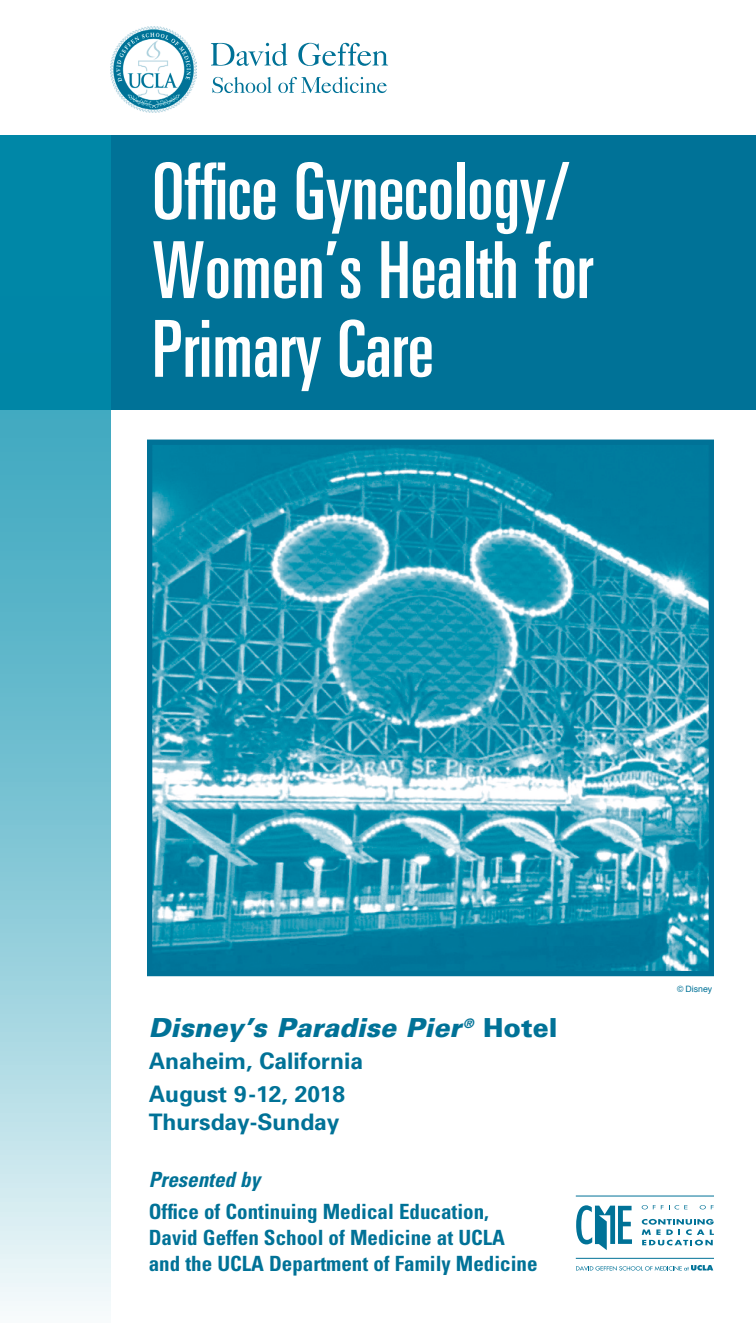
<style>
.page{position:relative;width:756px;height:1323px;background:#fff}
.page>*{position:absolute;margin:0;border:0;box-sizing:border-box;transform-origin:0 0}
.t1{font:ultra-condensed 78.75px/78.8px "Univers";color:#fff}
.t2{font:italic 900 26.25px "Univers";color:#007297}
.t3{font:700 22.75px "Univers";color:#007297}
.t4{font:700 condensed 21px/26.2px "Univers";color:#007297}
.t5{font:italic 700 condensed 21px "Univers";color:#007297}
.t6{font:8.75px "Helvetica";color:#007297}
.s1{font-style:normal}
</style>
<div class="page">
<div style="left:0;top:135px;width:756px;height:275px;background:#007297"></div>
<svg style="left:0;top:135px;width:110px;height:1176px;background:#6abacd"></svg>
<img style="left:153px;top:446px;width:555px;height:524px">
<div style="left:147px;top:440px;width:567px;height:536px;border:5px solid #007297"></div>
<svg style="left:576px;top:1265px;width:137px;height:6px"></svg>
<hr style="left:576px;top:1196px;width:138px;height:1px;background:#007297">
<hr style="left:576px;top:1258px;width:138px;height:1px;background:#007297">
<svg style="left:642px;top:1205px;width:45px;height:4px"></svg>
<svg style="left:700px;top:1205px;width:14px;height:4px"></svg>
<svg style="left:642px;top:1219px;width:72px;height:26px"></svg>
<svg style="left:576px;top:1205px;width:56px;height:45px"></svg>
<svg style="left:212px;top:77px;width:60px;height:16px"></svg>
<svg style="left:278px;top:77px;width:109px;height:16px"></svg>
<svg style="left:211px;top:43px;width:76px;height:23px"></svg>
<svg style="left:298px;top:43px;width:90px;height:23px"></svg>
<img style="left:110px;top:27px;width:86px;height:86px">
<p class="t1" style="left:152px;top:152px;width:418px">Office Gynecology/</p>
<p class="t1" style="left:152px;top:230px;width:442px">Women’s Health for<br>Primary Care</p>
<p class="t2" style="left:149px;top:1011px;width:410px">Disney’s Paradise Pier <sup>®</sup> <span class="s1">Hotel</span></p>
<p class="t3" style="left:149px;top:1046px;width:216px">Anaheim, California</p>
<p class="t3" style="left:149px;top:1079px;width:198px">August 9-12, 2018</p>
<p class="t3" style="left:149px;top:1107px;width:192px">Thursday-Sunday</p>
<p class="t5" style="left:149px;top:1167px;width:113px">Presented by</p>
<p class="t4" style="left:149px;top:1198px;width:390px">Office of Continuing Medical Education,<br>David Geffen School of Medicine at UCLA and the UCLA Department of Family Medicine</p>
<p class="t6" style="left:677px;top:984px;width:36px">© Disney</p>
</div>
